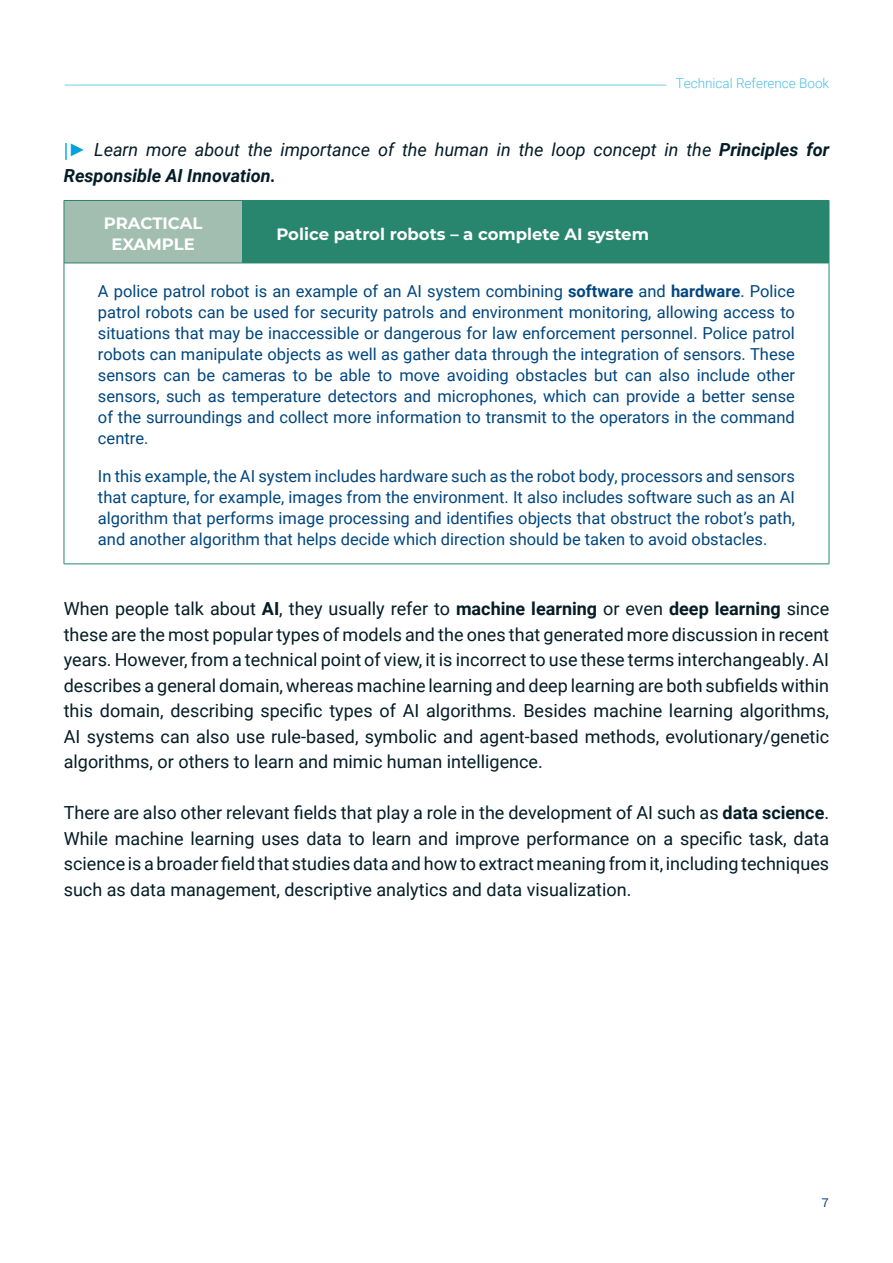
<style>
.page{position:relative;width:893px;height:1263px;background:#fff}
.page>*{position:absolute;margin:0;border:0;box-sizing:border-box;transform-origin:0 0}
.t1{font:18px/25.5px "Roboto";color:#041c26;text-align:justify}
.t2{font:italic 18px/25.5px "Roboto";color:#041c26}
.t3{font:16.5px/21px "Roboto";color:#004680;text-align:justify}
.t4{font:700 16.5px/21px "Montserrat";color:#fff;text-align:center}
.t5{font:300 13.5px "Roboto";color:#4dbee8}
.t6{font:13.5px "Source Code Pro";color:#004680}
.s1{font-family:"Arial";font-style:normal;color:#00a3de}
.s2{font-weight:700}
</style>
<div class="page">
<hr style="left:65px;top:85px;width:601px;height:1px;background:#76cede">
<div style="left:64px;top:200px;width:178px;height:63px;background:#a2beb1"></div>
<div style="left:242px;top:200px;width:587px;height:63px;background:#27866d"></div>
<hr style="left:64px;top:201px;width:1px;height:62px;background:#27866d">
<hr style="left:64px;top:200px;width:178px;height:1px;background:#27866d">
<hr style="left:829px;top:201px;width:1px;height:62px;background:#27866d">
<hr style="left:64px;top:263px;width:1px;height:301px;background:#27866d">
<hr style="left:64px;top:263px;width:178px;height:1px;background:#27866d">
<hr style="left:64px;top:564px;width:178px;height:1px;background:#27866d">
<hr style="left:242px;top:564px;width:587px;height:1px;background:#27866d">
<hr style="left:242px;top:263px;width:587px;height:1px;background:#27866d">
<hr style="left:829px;top:263px;width:1px;height:301px;background:#27866d">
<p class="t5" style="left:676px;top:74px;width:155px">Technical Reference Book</p>
<p class="t2" style="left:64px;top:136px;width:767px"><span class="s1">|►</span> Learn more about the importance of the human in the loop concept in the <span class="s2">Principles for<br>Responsible AI Innovation.</span></p>
<p class="t4" style="left:104px;top:212px;width:100px">PRACTICAL<br>EXAMPLE</p>
<p class="t4" style="left:276px;top:222px;width:374px">Police patrol robots – a complete AI system</p>
<p class="t3" style="left:98px;top:280px;width:698px">A police patrol robot is an example of an AI system combining <span class="s2">software</span> and <span class="s2">hardware</span>. Police patrol robots can be used for security patrols and environment monitoring, allowing access to situations that may be inaccessible or dangerous for law enforcement personnel. Police patrol robots can manipulate objects as well as gather data through the integration of sensors. These sensors can be cameras to be able to move avoiding obstacles but can also include other sensors, such as temperature detectors and microphones, which can provide a better sense of the surroundings and collect more information to transmit to the operators in the command centre.</p>
<p class="t3" style="left:98px;top:465px;width:698px">In this example, the AI system includes hardware such as the robot body, processors and sensors that capture, for example, images from the environment. It also includes software such as an AI algorithm that performs image processing and identifies objects that obstruct the robot’s path, and another algorithm that helps decide which direction should be taken to avoid obstacles.</p>
<p class="t1" style="left:64px;top:595px;width:767px">When people talk about <span class="s2">AI</span>, they usually refer to <span class="s2">machine learning</span> or even <span class="s2">deep learning</span> since these are the most popular types of models and the ones that generated more discussion in recent years. However, from a technical point of view, it is incorrect to use these terms interchangeably. AI describes a general domain, whereas machine learning and deep learning are both subfields within this domain, describing specific types of AI algorithms. Besides machine learning algorithms, AI systems can also use rule-based, symbolic and agent-based methods, evolutionary/genetic algorithms, or others to learn and mimic human intelligence.</p>
<p class="t1" style="left:64px;top:799px;width:767px">There are also other relevant fields that play a role in the development of AI such as <span class="s2">data science</span>.<br>While machine learning uses data to learn and improve performance on a specific task, data science is a broader field that studies data and how to extract meaning from it, including techniques such as data management, descriptive analytics and data visualization.</p>
<p class="t6" style="left:821px;top:1192px;width:10px">7</p>
</div>
